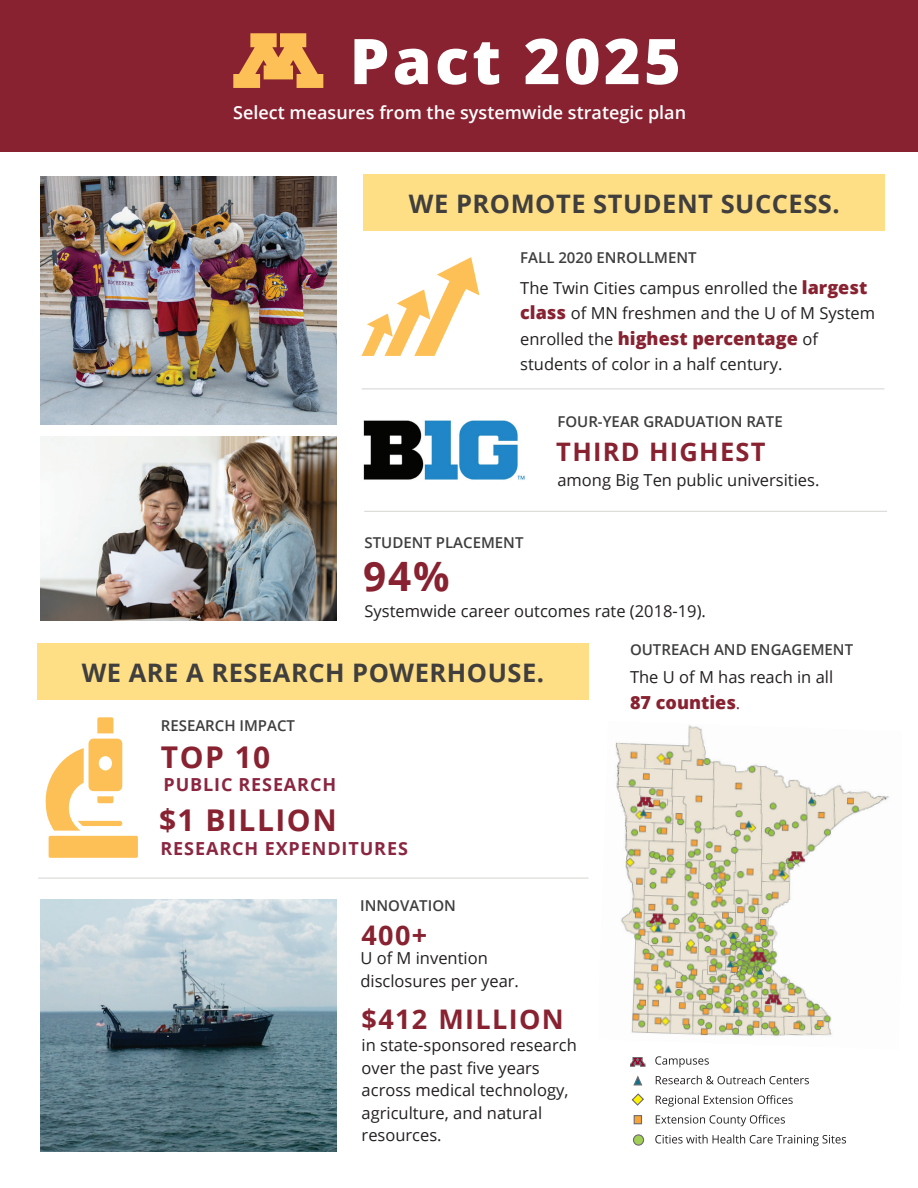
<style>
.page{position:relative;width:918px;height:1188px;background:#fff}
.page>*{position:absolute;margin:0;border:0;box-sizing:border-box;transform-origin:0 0}
.t1{font:800 63px "Open Sans";letter-spacing:.05em;color:#fff}
.t2{font:700 40.5px "Open Sans";color:#882231}
.t3{font:700 30px/63.2px "Open Sans";letter-spacing:.05em;color:#882231}
.t4{font:700 27px "Open Sans";letter-spacing:.05em;color:#882231}
.t5{font:700 25.5px "Open Sans";letter-spacing:.02em;color:#403f3e}
.t6{font:700 25.5px "Open Sans";letter-spacing:.05em;color:#882231}
.t7{font:600 18px "Open Sans";color:#fff}
.t8{font:800 18px "Open Sans";color:#882231}
.t9{font:700 18px "Open Sans";letter-spacing:.05em;color:#8b2641}
.t10{font:16.5px/22.5px "Open Sans";color:#231f20}
.t11{font:600 15px "Open Sans";color:#3e3e3f}
.s1{font-weight:800;font-size:18px;color:#882231}
.s2{font-weight:400;font-size:16.5px;color:#231f20}
.s3{font-weight:400;font-size:16.5px}
</style>
<div class="page">
<div style="left:0;top:0;width:918px;height:151px;background:#882231"></div>
<img style="left:40px;top:436px;width:296px;height:185px">
<div style="left:363px;top:175px;width:522px;height:56px;background:#ffdf86"></div>
<div style="left:37px;top:643px;width:552px;height:57px;background:#ffdf86"></div>
<img style="left:40px;top:176px;width:296px;height:249px">
<hr style="left:362px;top:389px;width:523px;height:1px;background:#d4d6d2">
<img style="left:615px;top:725px;width:274px;height:311px">
<hr style="left:364px;top:511px;width:523px;height:1px;background:#d4d6d2">
<hr style="left:38px;top:878px;width:551px;height:1px;background:#d4d6d2">
<svg style="left:362px;top:257px;width:117px;height:99px"></svg>
<svg style="left:631px;top:1093px;width:13px;height:13px"></svg>
<div style="left:634px;top:1115px;width:8px;height:9px;background:#f9a436;border:1px solid #6c6c6d"></div>
<svg style="left:633px;top:1075px;width:10px;height:11px"></svg>
<svg style="left:630px;top:1057px;width:16px;height:9px"></svg>
<div style="left:634px;top:1135px;width:10px;height:10px;background:#a1ce55;border-radius:50%"></div>
<div style="left:633px;top:1134px;width:11px;height:12px;border:1px solid #6c6c6d;border-radius:50%"></div>
<svg style="left:655px;top:1135px;width:191px;height:11px"></svg>
<svg style="left:656px;top:1115px;width:129px;height:11px"></svg>
<svg style="left:656px;top:1095px;width:137px;height:12px"></svg>
<svg style="left:656px;top:1076px;width:153px;height:8px"></svg>
<svg style="left:655px;top:1056px;width:54px;height:11px"></svg>
<svg style="left:233px;top:33px;width:90px;height:55px"></svg>
<img style="left:363px;top:420px;width:162px;height:60px">
<svg style="left:97px;top:717px;width:16px;height:16px"></svg>
<svg style="left:45px;top:739px;width:77px;height:92px"></svg>
<div style="left:49px;top:836px;width:89px;height:22px;background:#fdc056;border-radius:2px"></div>
<img style="left:40px;top:899px;width:296px;height:252px">
<h1 class="t1" style="left:350px;top:13px;width:333px">Pact 2025</h1>
<p class="t7" style="left:233px;top:100px;width:454px">Select measures from the systemwide strategic plan</p>
<h3 class="t5" style="left:409px;top:186px;width:432px">WE PROMOTE STUDENT SUCCESS.</h3>
<p class="t11" style="left:520px;top:247px;width:178px">FALL 2020 ENROLLMENT</p>
<p class="t10" style="left:520px;top:275px;width:356px;line-height:25.5px">The Twin Cities campus enrolled the <span class="s1">largest class</span> of MN freshmen and the U of M System</p>
<p class="t8" style="left:520px;top:325px;width:299px"><span class="s2">enrolled the</span> highest percentage <span class="s2">of</span></p>
<p class="t10" style="left:520px;top:353px;width:264px">students of color in a half century.</p>
<p class="t11" style="left:557px;top:411px;width:227px">FOUR-YEAR GRADUATION RATE</p>
<h3 class="t6" style="left:556px;top:434px;width:211px">THIRD HIGHEST</h3>
<p class="t10" style="left:557px;top:468px;width:264px">among Big Ten public universities.</p>
<p class="t11" style="left:365px;top:532px;width:160px">STUDENT PLACEMENT</p>
<h2 class="t2" style="left:363px;top:548px;width:88px">94%</h2>
<p class="t10" style="left:365px;top:599px;width:343px">Systemwide career outcomes rate (2018-19).</p>
<h3 class="t5" style="left:82px;top:655px;width:464px">WE ARE A RESEARCH POWERHOUSE.</h3>
<p class="t11" style="left:161px;top:715px;width:136px">RESEARCH IMPACT</p>
<h3 class="t3" style="left:159px;top:725px;width:179px">TOP 10<br>$1 BILLION</h3>
<p class="t9" style="left:164px;top:771px;width:174px">PUBLIC RESEARCH</p>
<p class="t9" style="left:160px;top:836px;width:249px">RESEARCH EXPENDITURES</p>
<p class="t11" style="left:360px;top:895px;width:97px">INNOVATION</p>
<h3 class="t4" style="left:362px;top:916px;width:67px">400+</h3>
<p class="t10" style="left:360px;top:946px;width:160px">U of M invention disclosures per year.</p>
<h3 class="t4" style="left:362px;top:1000px;width:204px">$412 MILLION</h3>
<p class="t10" style="left:362px;top:1033px;width:217px">in state-sponsored research over the past five years across medical technology, agriculture, and natural resources.</p>
<p class="t11" style="left:630px;top:640px;width:225px">OUTREACH AND ENGAGEMENT</p>
<p class="t10" style="left:630px;top:666px;width:205px">The U of M has reach in all</p>
<p class="t8" style="left:630px;top:688px;width:112px">87 counties<span class="s3">.</span></p>
</div>
